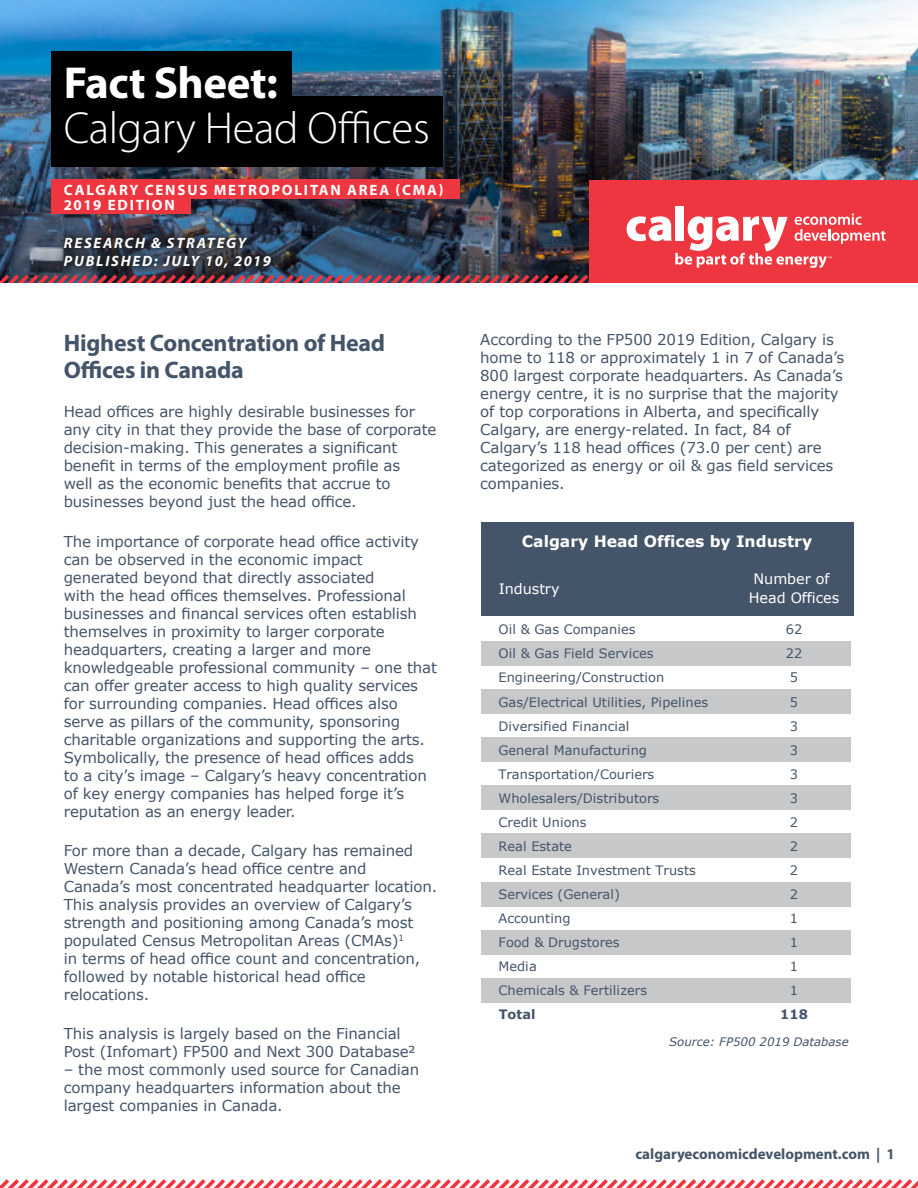
<style>
.page{position:relative;width:918px;height:1188px;background:#fff}
.page>*{position:absolute;margin:0;border:0;box-sizing:border-box;transform-origin:0 0}
.t1{font:300 45px "Myriad Pro";letter-spacing:-.01em;color:#fff}
.t2{font:700 45px "Myriad Pro";letter-spacing:-.01em;color:#fff}
._2017_Title{font:700 24px/27px "Myriad Pro";letter-spacing:-.01em;color:#455569}
.t3{font:700 15.6px "Verdana";color:#fff}
._2017_Body{font:15px/18px "Verdana";letter-spacing:-.01em;color:#455569}
.t4{font:700 15px/15px "Myriad Pro";letter-spacing:.12em;color:#fff}
.t5{font:italic 700 15px/18px "Myriad Pro";letter-spacing:.12em;color:#fff}
.t6{font:700 15px "Myriad Pro";color:#455569}
.t7{font:14.4px/19px "Verdana";color:#fff;text-align:center}
.t8{font:12.9px "Verdana";color:#445469}
.t9{font:700 12.9px "Verdana";color:#445469}
.t10{font:italic 11.7px "Verdana";color:#445469}
</style>
<div class="page">
<img style="left:0;top:0;width:918px;height:213px">
<div style="left:590px;top:180px;width:328px;height:107px;background:#ee3640"></div>
<div style="left:675px;top:206px;width:9px;height:35px;background:#fff"></div>
<img style="left:0;top:213px;width:886px;height:70px">
<div style="left:0;top:283px;width:918px;height:21px;background:#fff"></div>
<div style="left:51px;top:51px;width:240px;height:71px;background:#000"></div>
<div style="left:51px;top:96px;width:392px;height:71px;background:#000"></div>
<div style="left:51px;top:179px;width:408px;height:20px;background:#ee3640"></div>
<div style="left:51px;top:194px;width:140px;height:20px;background:#ee3640"></div>
<div style="left:55px;top:228px;width:225px;height:48px;background:#231f20;opacity:.75"></div>
<svg style="left:0;top:1179px;width:918px;height:9px"></svg>
<div style="left:481px;top:522px;width:373px;height:39px;background:#445469"></div>
<div style="left:481px;top:561px;width:254px;height:54px;background:#445469"></div>
<div style="left:735px;top:561px;width:119px;height:54px;background:#445469"></div>
<div style="left:481px;top:641px;width:373px;height:24px;background:#c7c8ca"></div>
<div style="left:481px;top:689px;width:373px;height:25px;background:#c7c8ca"></div>
<div style="left:481px;top:737px;width:373px;height:25px;background:#c7c8ca"></div>
<div style="left:481px;top:786px;width:373px;height:24px;background:#c7c8ca"></div>
<div style="left:481px;top:834px;width:373px;height:24px;background:#c7c8ca"></div>
<div style="left:481px;top:882px;width:373px;height:24px;background:#c7c8ca"></div>
<div style="left:481px;top:930px;width:373px;height:24px;background:#c7c8ca"></div>
<div style="left:481px;top:978px;width:373px;height:24px;background:#c7c8ca"></div>
<hr style="left:852px;top:617px;width:3px;height:410px;background:#fff">
<h1 class="t2" style="left:64px;top:53px;width:216px">Fact Sheet:</h1>
<h1 class="t1" style="left:64px;top:100px;width:368px">Calgary Head Offices</h1>
<p class="t4" style="left:64px;top:182px;width:381px">CALGARY CENSUS METROPOLITAN AREA (CMA)<br>2019 EDITION</p>
<p class="t5" style="left:64px;top:234px;width:209px">RESEARCH &amp; STRATEGY<br>PUBLISHED: JULY 10, 2019</p>
<p class="_2017_Title" style="left:64px;top:329px;width:323px">Highest Concentration of Head<br>Offices in Canada</p>
<p class="_2017_Body" style="left:64px;top:403px;width:374px">Head offices are highly desirable businesses for any city in that they provide the base of corporate decision-making. This generates a significant benefit in terms of the employment profile as<br>well as the economic benefits that accrue to businesses beyond just the head office.</p>
<p class="_2017_Body" style="left:64px;top:532px;width:375px">The importance of corporate head office activity can be observed in the economic impact generated beyond that directly associated<br>with the head offices themselves. Professional businesses and financal services often establish themselves in proximity to larger corporate headquarters, creating a larger and more knowledgeable professional community – one that can offer greater access to high quality services for surrounding companies. Head offices also serve as pillars of the community, sponsoring charitable organizations and supporting the arts.<br>Symbolically, the presence of head offices adds<br>to a city’s image – Calgary’s heavy concentration of key energy companies has helped forge it’s reputation as an energy leader.</p>
<p class="_2017_Body" style="left:64px;top:841px;width:375px">For more than a decade, Calgary has remained Western Canada’s head office centre and<br>Canada’s most concentrated headquarter location.<br>This analysis provides an overview of Calgary’s strength and positioning among Canada’s most populated Census Metropolitan Areas (CMAs)<sup>1<br></sup>in terms of head office count and concentration, followed by notable historical head office relocations.</p>
<p class="_2017_Body" style="left:64px;top:1025px;width:353px">This analysis is largely based on the Financial<br>Post (Infomart) FP500 and Next 300 Database2</p>
<p class="_2017_Body" style="left:64px;top:1061px;width:357px">– the most commonly used source for Canadian company headquarters information about the largest companies in Canada.</p>
<p class="_2017_Body" style="left:480px;top:330px;width:366px">According to the FP500 2019 Edition, Calgary is home to 118 or approximately 1 in 7 of Canada’s 800 largest corporate headquarters. As Canada’s energy centre, it is no surprise that the majority of top corporations in Alberta, and specifically Calgary, are energy-related. In fact, 84 of Calgary’s 118 head offices (73.0 per cent) are categorized as energy or oil &amp; gas field services companies.</p>
<p class="t3" style="left:522px;top:530px;width:292px">Calgary Head Offices by Industry</p>
<p class="t7" style="left:499px;top:579px;width:62px">Industry</p>
<p class="t7" style="left:749px;top:569px;width:92px">Number of<br>Head Offices</p>
<p class="t8" style="left:499px;top:621px;width:139px">Oil &amp; Gas Companies</p>
<p class="t8" style="left:786px;top:621px;width:18px">62</p>
<p class="t8" style="left:499px;top:645px;width:156px">Oil &amp; Gas Field Services</p>
<p class="t8" style="left:786px;top:645px;width:18px">22</p>
<p class="t8" style="left:499px;top:669px;width:167px">Engineering/Construction</p>
<p class="t8" style="left:790px;top:669px;width:10px">5</p>
<p class="t8" style="left:499px;top:693px;width:211px">Gas/Electrical Utilities, Pipelines</p>
<p class="t8" style="left:790px;top:693px;width:10px">5</p>
<p class="t8" style="left:499px;top:717px;width:132px">Diversified Financial</p>
<p class="t8" style="left:790px;top:717px;width:10px">3</p>
<p class="t8" style="left:499px;top:741px;width:150px">General Manufacturing</p>
<p class="t8" style="left:790px;top:741px;width:10px">3</p>
<p class="t8" style="left:499px;top:765px;width:157px">Transportation/Couriers</p>
<p class="t8" style="left:790px;top:765px;width:10px">3</p>
<p class="t8" style="left:499px;top:789px;width:162px">Wholesalers/Distributors</p>
<p class="t8" style="left:790px;top:789px;width:10px">3</p>
<p class="t8" style="left:499px;top:813px;width:90px">Credit Unions</p>
<p class="t8" style="left:790px;top:813px;width:10px">2</p>
<p class="t8" style="left:499px;top:837px;width:75px">Real Estate</p>
<p class="t8" style="left:790px;top:837px;width:10px">2</p>
<p class="t8" style="left:499px;top:861px;width:199px">Real Estate Investment Trusts</p>
<p class="t8" style="left:790px;top:861px;width:10px">2</p>
<p class="t8" style="left:499px;top:886px;width:123px">Services (General)</p>
<p class="t8" style="left:790px;top:886px;width:10px">2</p>
<p class="t8" style="left:499px;top:910px;width:73px">Accounting</p>
<p class="t8" style="left:790px;top:910px;width:10px">1</p>
<p class="t8" style="left:499px;top:934px;width:123px">Food &amp; Drugstores</p>
<p class="t8" style="left:790px;top:934px;width:10px">1</p>
<p class="t8" style="left:499px;top:958px;width:40px">Media</p>
<p class="t8" style="left:790px;top:958px;width:10px">1</p>
<p class="t8" style="left:499px;top:982px;width:150px">Chemicals &amp; Fertilizers</p>
<p class="t8" style="left:790px;top:982px;width:10px">1</p>
<p class="t9" style="left:499px;top:1006px;width:38px">Total</p>
<p class="t9" style="left:780px;top:1006px;width:29px">118</p>
<p class="t10" style="left:669px;top:1034px;width:181px">Source: FP500 2019 Database</p>
<p class="t6" style="left:635px;top:1144px;width:261px">calgaryeconomicdevelopment.com | 1</p>
</div>
